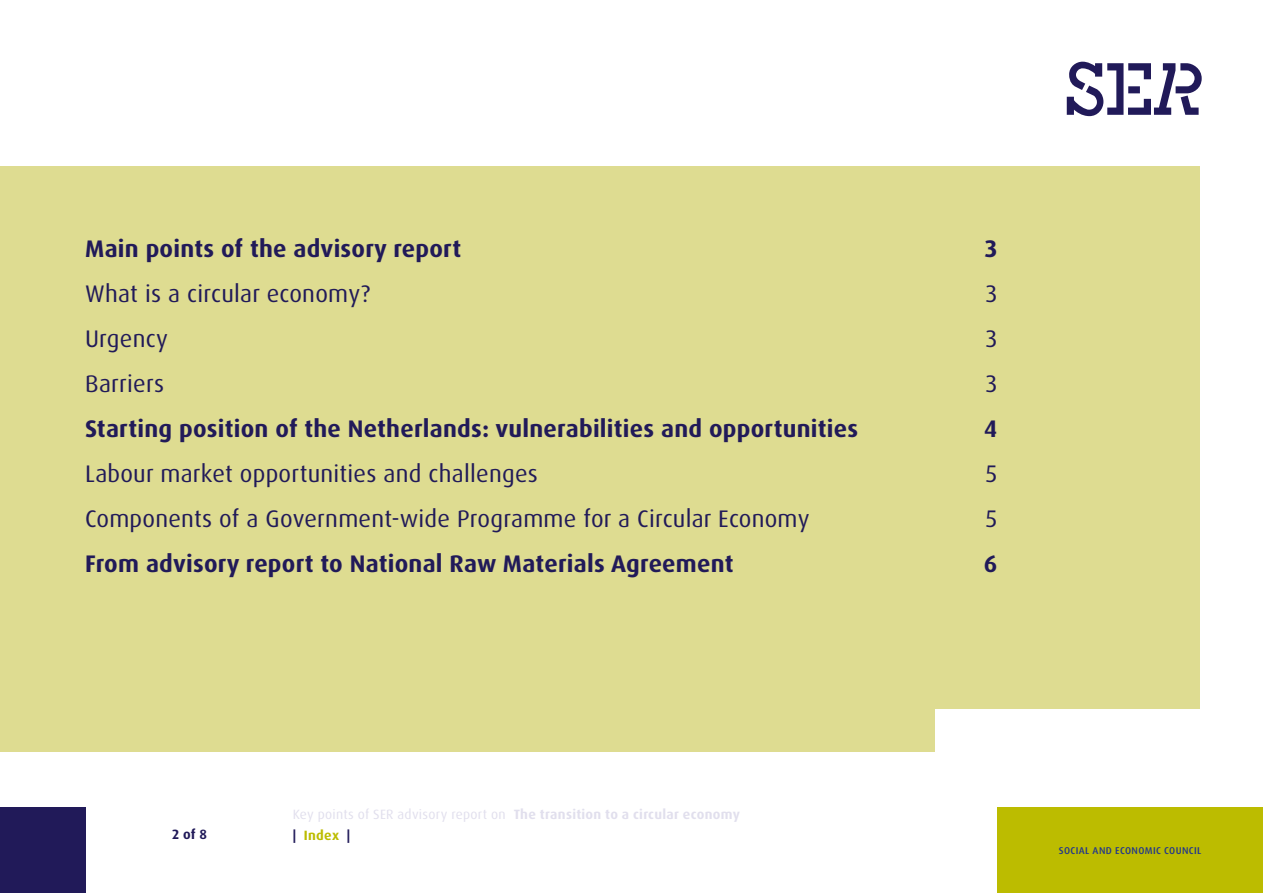
<style>
.page{position:relative;width:1263px;height:893px;background:#fff}
.page>*{position:absolute;margin:0;border:0;box-sizing:border-box;transform-origin:0 0}
.t1{font:700 24px "Dax OT";letter-spacing:.01em;color:#211a59}
.t2{font:24px/45px "Dax OT";letter-spacing:.01em;color:#211a59}
.t3{font:700 13.5px "Dax OT";letter-spacing:.02em;color:#e1dfed}
.t4{font:700 13.5px "Dax OT";letter-spacing:.025em;color:#bcbc00}
.t5{font:700 13.5px "Dax OT";color:#211a59}
.t6{font:500 9.9px "Dax OT";letter-spacing:.04em;color:#23378b}
.s1{font-weight:400}
.s2{color:#211a59}
</style>
<div class="page">
<div style="left:0;top:167px;width:1199px;height:585px;background:#dedc91"></div>
<div style="left:0;top:808px;width:85px;height:85px;background:#211a59"></div>
<div style="left:997px;top:808px;width:266px;height:85px;background:#bcbc00"></div>
<svg style="left:1067px;top:62px;width:135px;height:54px"></svg>
<div style="left:935px;top:709px;width:328px;height:61px;background:#fff"></div>
<p class="t1" style="left:85px;top:233px;width:377px">Main points of the advisory report</p>
<p class="t2" style="left:85px;top:271px;width:287px">What is a circular economy?<br>Urgency<br>Barriers</p>
<p class="t1" style="left:85px;top:413px;width:774px">Starting position of the Netherlands: vulnerabilities and opportunities</p>
<p class="t2" style="left:85px;top:451px;width:726px">Labour market opportunities and challenges<br>Components of a Government-wide Programme for a Circular Economy</p>
<p class="t1" style="left:85px;top:548px;width:650px">From advisory report to National Raw Materials Agreement</p>
<p class="t3" style="left:293px;top:805px;width:449px"><span class="s1">Key points of SER advisory report on</span> The transition to a circular economy</p>
<p class="t5" style="left:172px;top:826px;width:36px">2 of 8</p>
<p class="t4" style="left:293px;top:826px;width:59px"><span class="s2">|</span> Index <span class="s2">|</span></p>
<p class="t1" style="left:985px;top:233px;width:14px">3</p>
<p class="t2" style="left:986px;top:271px;width:13px;text-align:justify">3<br>3<br>3</p>
<p class="t1" style="left:984px;top:413px;width:15px">4</p>
<p class="t2" style="left:986px;top:451px;width:13px">5<br>5</p>
<p class="t1" style="left:984px;top:548px;width:15px">6</p>
<p class="t6" style="left:1059px;top:845px;width:144px">SOCIAL AND ECONOMIC COUNCIL</p>
</div>
